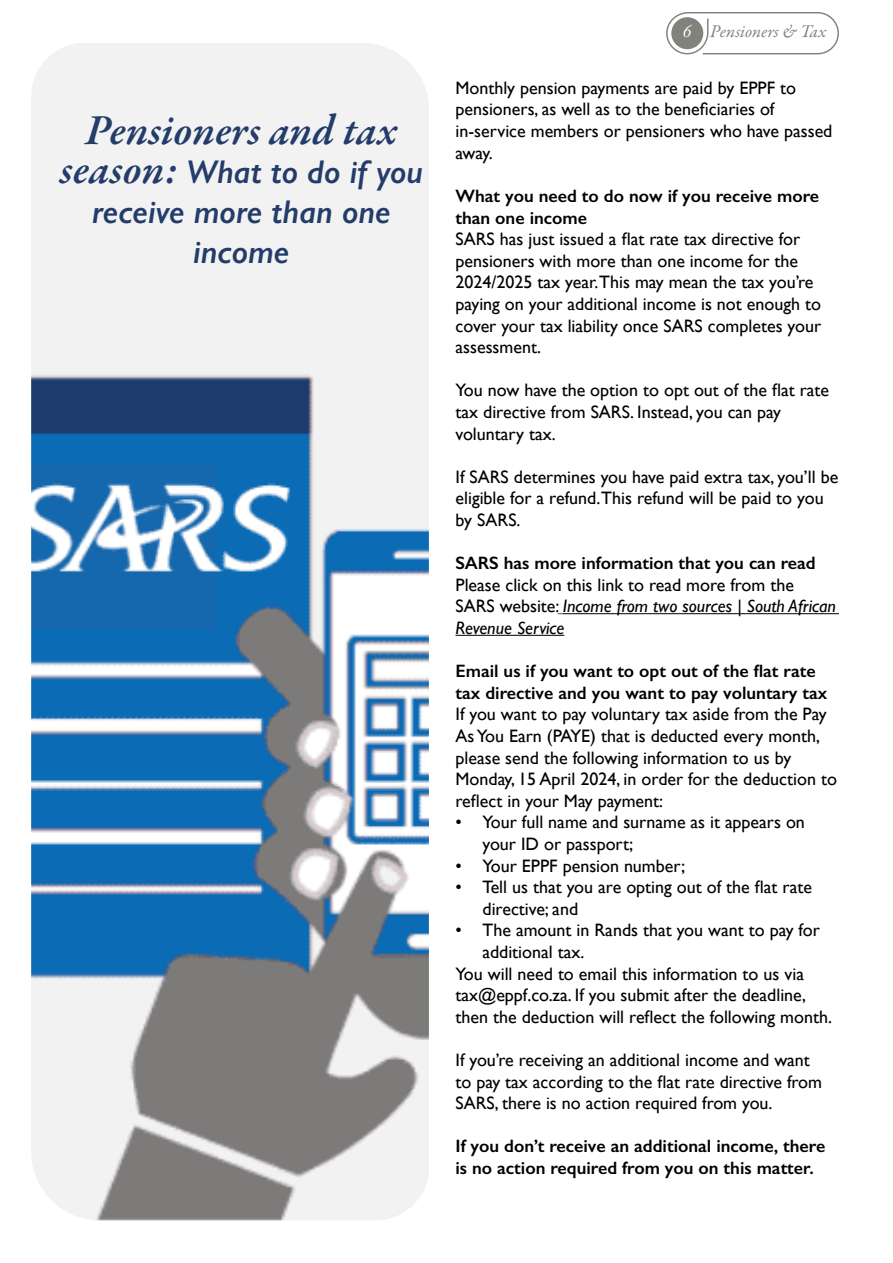
<style>
.page{position:relative;width:893px;height:1263px;background:#fff}
.page>*{position:absolute;margin:0;border:0;box-sizing:border-box;transform-origin:0 0}
.t1{font:italic 600 43.5px "Garamond Premr Pro";color:#233c6a}
.t2{font:italic 600 33px/39.6px "Gill Sans";color:#233c6a;text-align:center}
.t3{font:18px/21.6px "Gill Sans";color:#000}
.t4{font:600 18px/21.6px "Gill Sans";color:#000}
.t5{font:italic 18px "Garamond Premr Pro";letter-spacing:-.005em;color:#82827a}
.s1{font-family:"Garamond Premr Pro";font-size:43.5px}
.s2{color:#fff}
.s3{font-style:italic}
</style>
<div class="page">
<hr style="left:563px;top:613px;width:276px;height:1px;background:#000">
<hr style="left:455px;top:635px;width:109px;height:1px;background:#000">
<img style="left:31px;top:43px;width:398px;height:1177px">
<svg style="left:666px;top:12px;width:173px;height:42px"></svg>
<h1 class="t1" style="left:85px;top:103px;width:313px">Pensioners and tax</h1>
<h2 class="t2" style="left:59px;top:152px;width:365px"><span class="s1">season:</span> What to do if you receive more than one income</h2>
<p class="t5" style="left:682px;top:20px;width:145px"><span class="s2">6</span> Pensioners &amp; Tax</p>
<p class="t3" style="left:455px;top:77px;width:378px">Monthly pension payments are paid by EPPF to pensioners, as well as to the beneficiaries of in-service members or pensioners who have passed away.</p>
<p class="t4" style="left:455px;top:185px;width:365px">What you need to do now if you receive more than one income</p>
<p class="t3" style="left:455px;top:228px;width:367px">SARS has just issued a flat rate tax directive for pensioners with more than one income for the 2024/2025 tax year.This may mean the tax you’re paying on your additional income is not enough to cover your tax liability once SARS completes your assessment.</p>
<p class="t3" style="left:455px;top:379px;width:375px">You now have the option to opt out of the flat rate tax directive from SARS. Instead, you can pay voluntary tax.</p>
<p class="t3" style="left:455px;top:466px;width:384px">If SARS determines you have paid extra tax, you’ll be eligible for a refund.This refund will be paid to you by SARS.</p>
<p class="t4" style="left:455px;top:552px;width:362px">SARS has more information that you can read</p>
<p class="t3" style="left:455px;top:574px;width:382px">Please click on this link to read more from the<br>SARS website: <span class="s3">Income from two sources | South African<br>Revenue Service</span></p>
<p class="t4" style="left:455px;top:660px;width:373px">Email us if you want to opt out of the flat rate tax directive and you want to pay voluntary tax</p>
<p class="t3" style="left:455px;top:703px;width:383px">If you want to pay voluntary tax aside from the Pay As You Earn (PAYE) that is deducted every month, please send the following information to us by Monday, 15 April 2024, in order for the deduction to reflect in your May payment:</p>
<p class="t3" style="left:482px;top:811px;width:324px;text-indent:-27px">• Your full name and surname as it appears on your ID or passport;</p>
<p class="t3" style="left:455px;top:854px;width:231px">• Your EPPF pension number;</p>
<p class="t3" style="left:482px;top:876px;width:331px;text-indent:-27px">• Tell us that you are opting out of the flat rate directive; and</p>
<p class="t3" style="left:455px;top:919px;width:366px">• The amount in Rands that you want to pay for</p>
<p class="t3" style="left:482px;top:941px;width:103px">additional tax.</p>
<p class="t3" style="left:455px;top:962px;width:350px">You will need to email this information to us via</p>
<p class="t3" style="left:455px;top:984px;width:352px">tax@eppf.co.za. If you submit after the deadline,</p>
<p class="t3" style="left:455px;top:1006px;width:378px">then the deduction will reflect the following month.</p>
<p class="t3" style="left:455px;top:1049px;width:368px">If you’re receiving an additional income and want to pay tax according to the flat rate directive from<br>SARS, there is no action required from you.</p>
<p class="t4" style="left:455px;top:1135px;width:371px">If you don’t receive an additional income, there is no action required from you on this matter.</p>
</div>
